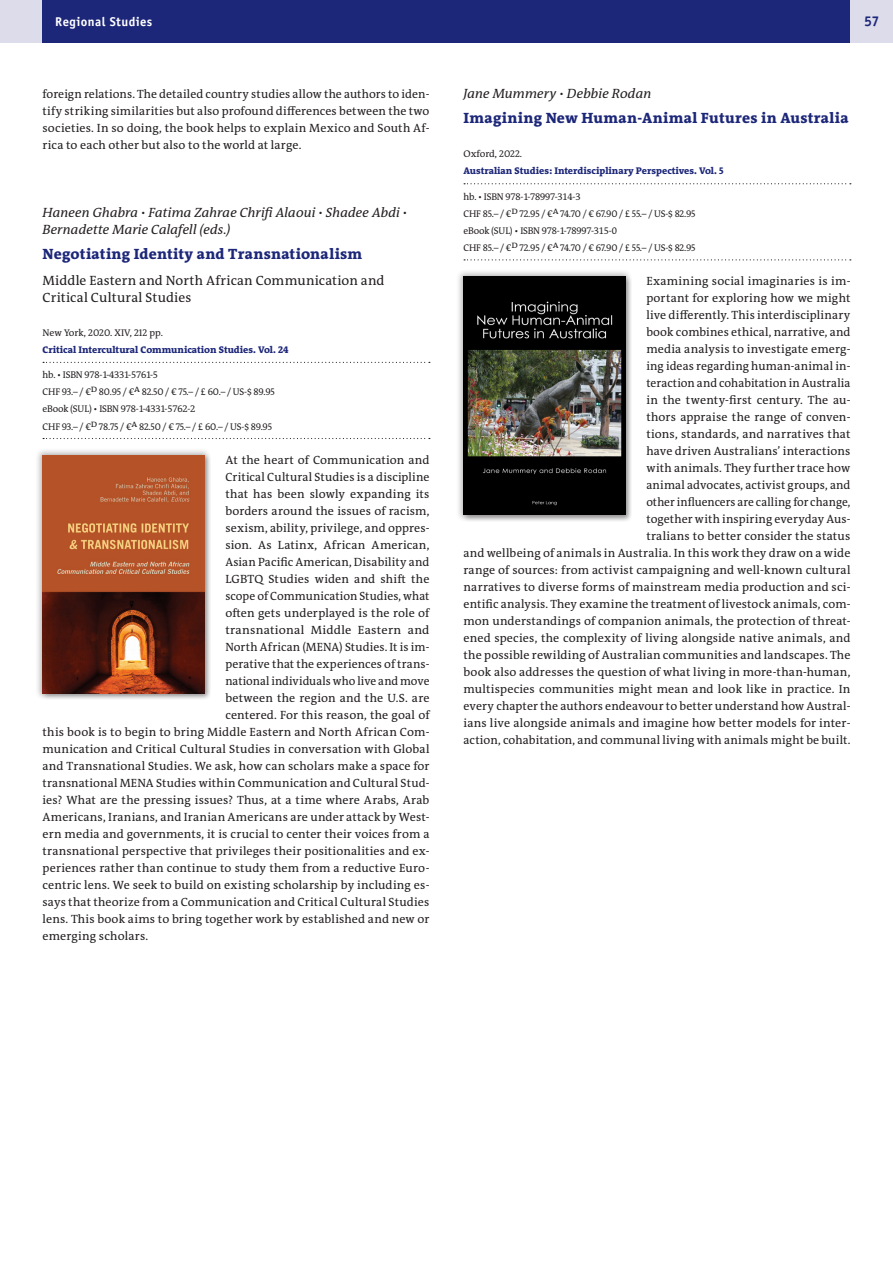
<style>
.page{position:relative;width:893px;height:1263px;background:#fff}
.page>*{position:absolute;margin:0;border:0;box-sizing:border-box;transform-origin:0 0}
._110___Titel{font:800 15px "The Antiqua B W8";letter-spacing:.025em;color:#1d2779}
.t1{font:700 14.25px "Officina Sans";color:#1d2779}
._100___Autor{font:italic 13.5px/17px "The Antiqua B W5 Plain";letter-spacing:.005em;color:#231f20}
._120___Untertitel{font:13.5px/17px "The Antiqua B W5 Plain";letter-spacing:.015em;color:#231f20}
.Rubrik{font:700 12.75px "Officina Sans";letter-spacing:.035em;color:#fff}
._300___Werbetext__FK{font:12px/17px "The Antiqua B W5 Plain";letter-spacing:.015em;color:#231f20;text-align:right}
._300___Werbetext__FK-2{font:12px "The Antiqua B W5 Plain";letter-spacing:-.005em;color:#231f20;scale:.95 1}
._300___Werbetext__FK-3{font:12px "The Antiqua B W5 Plain";letter-spacing:.015em;color:#231f20;scale:.96 1}
._230___Preise{font:9.75px "The Antiqua B W5 Plain";letter-spacing:-.02em;color:#231f20}
._210___Reihe{font:800 9.75px "The Antiqua B W8";color:#1d2779}
._220___ISBN{font:9.75px "The Antiqua B W5 Plain";letter-spacing:-.02em;color:#231f20}
._220___ISBN__oben{font:9.75px "The Antiqua B W5 Plain";letter-spacing:-.02em;color:#231f20}
._200___Ort_Jahr_Umfa{font:9.75px "The Antiqua B W5 Plain";color:#231f20}
.s1{font-size:10.5px}
</style>
<div class="page">
<div style="left:0;top:0;width:893px;height:43px;background:#dcdceb"></div>
<div style="left:43px;top:0;width:807px;height:43px;background:#1d2779"></div>
<svg style="left:464px;top:183px;width:387px;height:1px"></svg>
<svg style="left:464px;top:259px;width:387px;height:1px"></svg>
<div style="left:456px;top:269px;width:177px;height:253px;background:#231f20;opacity:.3"></div>
<img style="left:463px;top:276px;width:162px;height:238px">
<svg style="left:43px;top:362px;width:387px;height:1px"></svg>
<svg style="left:43px;top:438px;width:387px;height:1px"></svg>
<div style="left:35px;top:447px;width:177px;height:254px;background:#231f20;opacity:.3"></div>
<img style="left:43px;top:455px;width:161px;height:238px">
<p class="Rubrik" style="left:55px;top:13px;width:99px">Regional Studies</p>
<p class="t1" style="left:864px;top:13px;width:17px">57</p>
<p class="_300___Werbetext__FK" style="left:43px;top:85px;width:388px;text-align:justify">foreign relations. The detailed country studies allow the authors to iden&shy;tify striking similarities but also profound differences between the two societies. In so doing, the book helps to explain Mexico and South Af&shy;rica to each other but also to the world at large.</p>
<p class="_100___Autor" style="left:43px;top:204px;width:366px">Haneen Ghabra <span class="s1">•</span> Fatima Zahrae Chrifi Alaoui <span class="s1">•</span> Shadee Abdi <span class="s1">•<br></span>Bernadette Marie Calafell (eds.)</p>
<p class="_110___Titel" style="left:43px;top:245px;width:321px">Negotiating Identity and Transnationalism</p>
<p class="_120___Untertitel" style="left:43px;top:272px;width:343px">Middle Eastern and North African Communication and<br>Critical Cultural Studies</p>
<p class="_200___Ort_Jahr_Umfa" style="left:43px;top:326px;width:121px">New York, 2020. XIV, 212 pp.</p>
<p class="_210___Reihe" style="left:43px;top:343px;width:248px">Critical Intercultural Communication Studies. Vol. 24</p>
<p class="_220___ISBN__oben" style="left:43px;top:369px;width:117px">hb. • ISBN 978-1-4331-5761-5</p>
<p class="_230___Preise" style="left:43px;top:386px;width:234px">CHF 93.– / €D 80.95 / €A 82.50 / € 75.– / £ 60.– / US-$ 89.95</p>
<p class="_220___ISBN" style="left:43px;top:403px;width:154px">eBook (SUL) • ISBN 978-1-4331-5762-2</p>
<p class="_230___Preise" style="left:43px;top:420px;width:231px">CHF 93.– / €D 78.75 / €A 82.50 / € 75.– / £ 60.– / US-$ 89.95</p>
<p class="_300___Werbetext__FK" style="left:225px;top:451px;width:206px">At the heart of Communication and</p>
<p class="_300___Werbetext__FK" style="left:225px;top:468px;width:206px">Critical Cultural Studies is a discipline</p>
<p class="_300___Werbetext__FK" style="left:225px;top:485px;width:206px">that has been slowly expanding its</p>
<p class="_300___Werbetext__FK" style="left:225px;top:502px;width:206px">borders around the issues of racism,</p>
<p class="_300___Werbetext__FK" style="left:225px;top:519px;width:206px">sexism, ability, privilege, and oppres-</p>
<p class="_300___Werbetext__FK" style="left:225px;top:536px;width:206px">sion. As Latinx, African American,</p>
<p class="_300___Werbetext__FK" style="left:225px;top:553px;width:206px">Asian Pacific American, Disability and</p>
<p class="_300___Werbetext__FK" style="left:225px;top:570px;width:206px">LGBTQ Studies widen and shift the</p>
<p class="_300___Werbetext__FK-3" style="left:225px;top:588px;width:214px">scope of Communication Studies, what</p>
<p class="_300___Werbetext__FK" style="left:225px;top:604px;width:206px">often gets underplayed is the role of</p>
<p class="_300___Werbetext__FK" style="left:225px;top:621px;width:206px">transnational Middle Eastern and</p>
<p class="_300___Werbetext__FK" style="left:225px;top:638px;width:206px">North African (MENA) Studies. It is im-</p>
<p class="_300___Werbetext__FK" style="left:225px;top:655px;width:206px">perative that the experiences of trans-</p>
<p class="_300___Werbetext__FK-2" style="left:225px;top:673px;width:216px">national individuals who live and move</p>
<p class="_300___Werbetext__FK" style="left:225px;top:689px;width:206px">between the region and the U.S. are</p>
<p class="_300___Werbetext__FK" style="left:225px;top:706px;width:206px">centered. For this reason, the goal of</p>
<p class="_300___Werbetext__FK" style="left:43px;top:723px;width:388px">this book is to begin to bring Middle Eastern and North African Com-</p>
<p class="_300___Werbetext__FK" style="left:43px;top:740px;width:388px">munication and Critical Cultural Studies in conversation with Global</p>
<p class="_300___Werbetext__FK" style="left:43px;top:757px;width:388px">and Transnational Studies. We ask, how can scholars make a space for</p>
<p class="_300___Werbetext__FK" style="left:43px;top:774px;width:388px">transnational MENA Studies within Communication and Cultural Stud-</p>
<p class="_300___Werbetext__FK" style="left:43px;top:791px;width:388px">ies? What are the pressing issues? Thus, at a time where Arabs, Arab</p>
<p class="_300___Werbetext__FK" style="left:43px;top:808px;width:388px">Americans, Iranians, and Iranian Americans are under attack by West-</p>
<p class="_300___Werbetext__FK" style="left:43px;top:825px;width:388px">ern media and governments, it is crucial to center their voices from a</p>
<p class="_300___Werbetext__FK" style="left:43px;top:842px;width:388px">transnational perspective that privileges their positionalities and ex-</p>
<p class="_300___Werbetext__FK" style="left:43px;top:859px;width:388px">periences rather than continue to study them from a reductive Euro-</p>
<p class="_300___Werbetext__FK" style="left:43px;top:876px;width:388px">centric lens. We seek to build on existing scholarship by including es-</p>
<p class="_300___Werbetext__FK" style="left:43px;top:893px;width:388px">says that theorize from a Communication and Critical Cultural Studies</p>
<p class="_300___Werbetext__FK" style="left:43px;top:910px;width:388px">lens. This book aims to bring together work by established and new or</p>
<p class="_300___Werbetext__FK" style="left:43px;top:927px;width:106px">emerging scholars.</p>
<p class="_100___Autor" style="left:463px;top:85px;width:189px">Jane Mummery <span class="s1">•</span> Debbie Rodan</p>
<p class="_110___Titel" style="left:463px;top:109px;width:387px">Imagining New Human-Animal Futures in Australia</p>
<p class="_200___Ort_Jahr_Umfa" style="left:463px;top:148px;width:59px">Oxford, 2022.</p>
<p class="_210___Reihe" style="left:463px;top:165px;width:262px">Australian Studies: Interdisciplinary Perspectives. Vol. 5</p>
<p class="_220___ISBN__oben" style="left:463px;top:190px;width:119px">hb. • ISBN 978-1-78997-314-3</p>
<p class="_230___Preise" style="left:463px;top:207px;width:234px">CHF 85.– / €D 72.95 / €A 74.70 / € 67.90 / £ 55.– / US-$ 82.95</p>
<p class="_220___ISBN" style="left:463px;top:224px;width:155px">eBook (SUL) • ISBN 978-1-78997-315-0</p>
<p class="_230___Preise" style="left:463px;top:241px;width:234px">CHF 85.– / €D 72.95 / €A 74.70 / € 67.90 / £ 55.– / US-$ 82.95</p>
<p class="_300___Werbetext__FK" style="left:463px;top:272px;width:388px">Examining social imaginaries is im-<br>portant for exploring how we might<br>live differently. This interdisciplinary<br>book combines ethical, narrative, and<br>media analysis to investigate emerg-<br>ing ideas regarding human-animal in-<br>teraction and cohabitation in Australia<br>in the twenty-first century. The au-<br>thors appraise the range of conven-<br>tions, standards, and narratives that<br>have driven Australians’ interactions<br>with animals. They further trace how<br>animal advocates, activist groups, and<br>other influencers are calling for change,<br>together with inspiring everyday Aus-<br>tralians to better consider the status<br>and wellbeing of animals in Australia. In this work they draw on a wide range of sources: from activist campaigning and well-known cultural narratives to diverse forms of mainstream media production and sci&shy;entific analysis. They examine the treatment of livestock animals, com&shy;mon understandings of companion animals, the protection of threat&shy;ened species, the complexity of living alongside native animals, and the possible rewilding of Australian communities and landscapes. The book also addresses the question of what living in more-than-human, multispecies communities might mean and look like in practice. In every chapter the authors endeavour to better understand how Austral&shy;ians live alongside animals and imagine how better models for inter&shy;action, cohabitation, and communal living with animals might be built.</p>
</div>
